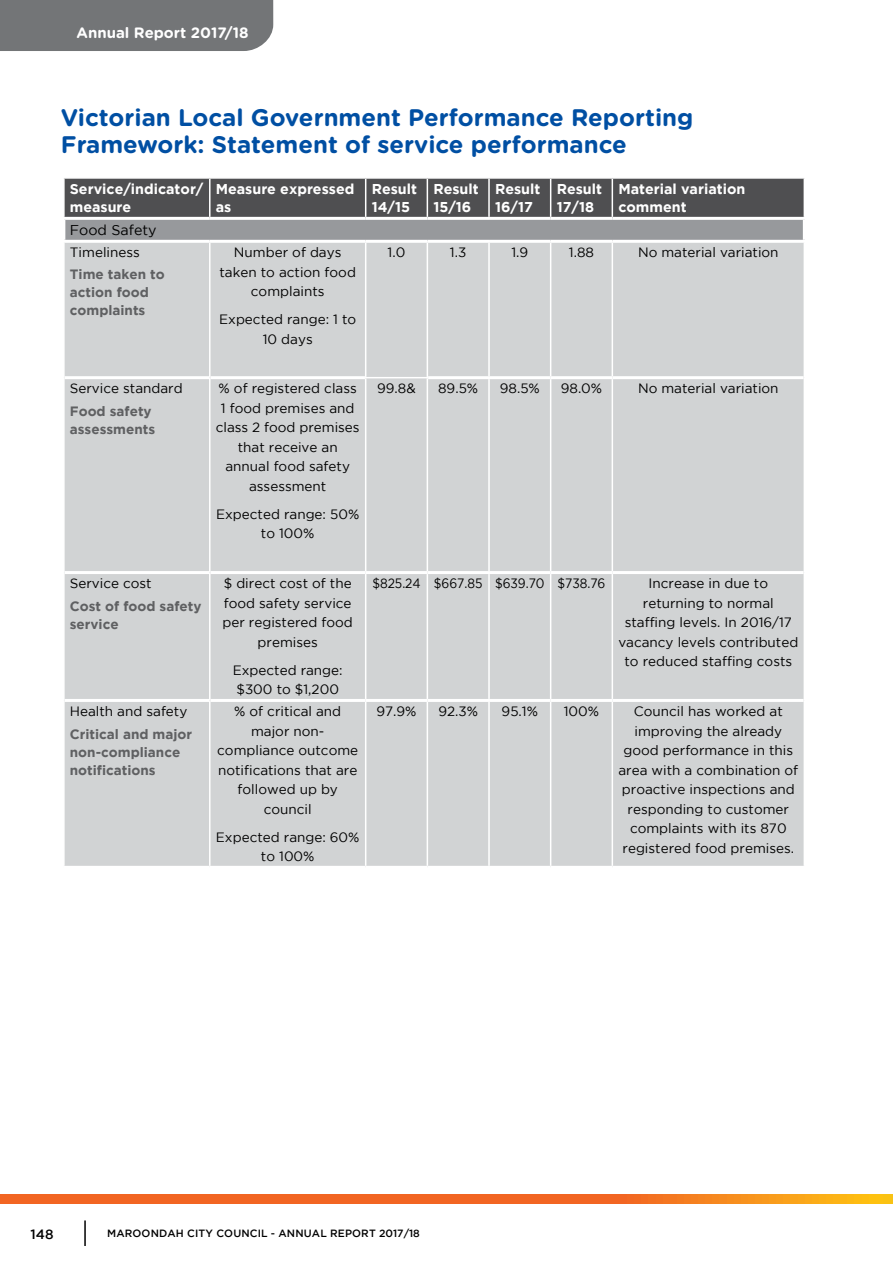
<style>
.page{position:relative;width:893px;height:1263px;background:#fff}
.page>*{position:absolute;margin:0;border:0;box-sizing:border-box;transform-origin:0 0}
.t1{font:700 24px/27px "Gotham Rounded";color:#004fa3}
.t2{font:700 15px "Gotham Rounded";color:#fff}
.t3{font:700 14.25px/18px "Gotham";color:#fff}
.t4{font:14.25px "Gotham";color:#000}
.t5{font:13.5px/19.5px "Gotham";color:#000;text-align:center}
.t6{font:700 13.5px/18px "Gotham";color:#5f6062}
.t7{font:13.5px "Gotham";color:#000;scale:.9 1}
.t8{font:500 13.5px "Gotham";color:#000}
.t9{font:500 10.5px "Gotham";letter-spacing:.015em;color:#000}
</style>
<div class="page">
<hr style="left:84px;top:1220px;width:2px;height:26px;background:#000">
<svg style="left:0;top:1195px;width:893px;height:8px;background:#f3741f"></svg>
<div style="left:0;top:0;width:273px;height:51px;background:#737577"></div>
<div style="left:65px;top:179px;width:739px;height:38px;background:#4f4f51"></div>
<div style="left:64px;top:218px;width:740px;height:23px;background:#97999c"></div>
<div style="left:65px;top:243px;width:739px;height:623px;background:#d1d3d4"></div>
<hr style="left:209px;top:179px;width:2px;height:38px;background:#fff">
<hr style="left:365px;top:179px;width:1px;height:38px;background:#fff">
<hr style="left:427px;top:179px;width:1px;height:38px;background:#fff">
<hr style="left:488px;top:179px;width:2px;height:38px;background:#fff">
<hr style="left:550px;top:179px;width:1px;height:38px;background:#fff">
<hr style="left:612px;top:179px;width:1px;height:38px;background:#fff">
<hr style="left:62px;top:217px;width:148px;height:3px;background:#fff">
<hr style="left:210px;top:217px;width:156px;height:3px;background:#fff">
<hr style="left:366px;top:217px;width:61px;height:3px;background:#fff">
<hr style="left:427px;top:217px;width:62px;height:3px;background:#fff">
<hr style="left:489px;top:217px;width:62px;height:3px;background:#fff">
<hr style="left:551px;top:217px;width:61px;height:3px;background:#fff">
<hr style="left:612px;top:217px;width:194px;height:3px;background:#fff">
<hr style="left:62px;top:240px;width:148px;height:3px;background:#fff">
<hr style="left:210px;top:240px;width:156px;height:3px;background:#fff">
<hr style="left:488px;top:243px;width:2px;height:133px;background:#fff">
<hr style="left:550px;top:243px;width:1px;height:133px;background:#fff">
<hr style="left:612px;top:243px;width:1px;height:133px;background:#fff">
<hr style="left:365px;top:243px;width:1px;height:134px;background:#fff">
<hr style="left:365px;top:378px;width:1px;height:193px;background:#fff">
<hr style="left:365px;top:574px;width:1px;height:125px;background:#fff">
<hr style="left:365px;top:702px;width:1px;height:164px;background:#fff">
<hr style="left:427px;top:378px;width:1px;height:193px;background:#fff">
<hr style="left:427px;top:574px;width:1px;height:125px;background:#fff">
<hr style="left:427px;top:702px;width:1px;height:164px;background:#fff">
<hr style="left:488px;top:379px;width:2px;height:192px;background:#fff">
<hr style="left:550px;top:379px;width:1px;height:192px;background:#fff">
<hr style="left:488px;top:574px;width:2px;height:125px;background:#fff">
<hr style="left:550px;top:574px;width:1px;height:125px;background:#fff">
<hr style="left:488px;top:702px;width:2px;height:164px;background:#fff">
<hr style="left:550px;top:702px;width:1px;height:164px;background:#fff">
<hr style="left:612px;top:379px;width:1px;height:192px;background:#fff">
<hr style="left:612px;top:574px;width:1px;height:125px;background:#fff">
<hr style="left:612px;top:702px;width:1px;height:164px;background:#fff">
<hr style="left:211px;top:376px;width:154px;height:3px;background:#fff">
<hr style="left:211px;top:571px;width:155px;height:3px;background:#fff">
<hr style="left:211px;top:699px;width:155px;height:3px;background:#fff">
<hr style="left:366px;top:571px;width:61px;height:3px;background:#fff">
<hr style="left:366px;top:699px;width:61px;height:3px;background:#fff">
<hr style="left:428px;top:376px;width:61px;height:3px;background:#fff">
<hr style="left:489px;top:376px;width:62px;height:3px;background:#fff">
<hr style="left:427px;top:571px;width:62px;height:3px;background:#fff">
<hr style="left:489px;top:571px;width:62px;height:3px;background:#fff">
<hr style="left:427px;top:699px;width:62px;height:3px;background:#fff">
<hr style="left:489px;top:699px;width:62px;height:3px;background:#fff">
<hr style="left:551px;top:376px;width:61px;height:3px;background:#fff">
<hr style="left:551px;top:571px;width:61px;height:3px;background:#fff">
<hr style="left:551px;top:699px;width:61px;height:3px;background:#fff">
<hr style="left:612px;top:376px;width:192px;height:3px;background:#fff">
<hr style="left:612px;top:571px;width:192px;height:3px;background:#fff">
<hr style="left:612px;top:699px;width:192px;height:3px;background:#fff">
<hr style="left:65px;top:376px;width:144px;height:3px;background:#fff">
<hr style="left:65px;top:571px;width:144px;height:3px;background:#fff">
<hr style="left:65px;top:699px;width:144px;height:3px;background:#fff">
<hr style="left:209px;top:243px;width:2px;height:135px;background:#fff">
<hr style="left:209px;top:378px;width:2px;height:194px;background:#fff">
<hr style="left:209px;top:572px;width:2px;height:128px;background:#fff">
<hr style="left:209px;top:700px;width:2px;height:166px;background:#fff">
<hr style="left:427px;top:243px;width:1px;height:134px;background:#fff">
<hr style="left:365px;top:377px;width:63px;height:1px;background:#fff">
<hr style="left:62px;top:220px;width:3px;height:20px;background:#fff">
<hr style="left:803px;top:220px;width:3px;height:20px;background:#fff">
<hr style="left:366px;top:240px;width:61px;height:3px;background:#fff">
<hr style="left:427px;top:240px;width:62px;height:3px;background:#fff">
<hr style="left:489px;top:240px;width:62px;height:3px;background:#fff">
<hr style="left:551px;top:240px;width:61px;height:3px;background:#fff">
<hr style="left:612px;top:240px;width:194px;height:3px;background:#fff">
<p class="t2" style="left:77px;top:22px;width:174px">Annual Report 2017/18</p>
<h1 class="t1" style="left:61px;top:103px;width:634px">Victorian Local Government Performance Reporting<br>Framework: Statement of service performance</h1>
<p class="t3" style="left:70px;top:180px;width:135px">Service/indicator/ measure</p>
<p class="t3" style="left:216px;top:180px;width:140px">Measure expressed as</p>
<p class="t3" style="left:372px;top:180px;width:47px">Result<br>14/15</p>
<p class="t3" style="left:433px;top:180px;width:47px">Result<br>15/16</p>
<p class="t3" style="left:495px;top:180px;width:47px">Result<br>16/17</p>
<p class="t3" style="left:557px;top:180px;width:47px">Result<br>17/18</p>
<p class="t3" style="left:618px;top:180px;width:128px">Material variation comment</p>
<p class="t4" style="left:70px;top:222px;width:88px">Food Safety</p>
<p class="t5" style="left:70px;top:242px;width:71px">Timeliness</p>
<p class="t6" style="left:70px;top:265px;width:96px">Time taken to action food complaints</p>
<p class="t5" style="left:219px;top:242px;width:138px">Number of days taken to action food complaints</p>
<p class="t5" style="left:219px;top:309px;width:139px">Expected range: 1 to<br>10 days</p>
<p class="t5" style="left:388px;top:242px;width:19px">1.0</p>
<p class="t5" style="left:450px;top:242px;width:18px">1.3</p>
<p class="t5" style="left:511px;top:242px;width:18px">1.9</p>
<p class="t5" style="left:569px;top:242px;width:27px">1.88</p>
<p class="t5" style="left:638px;top:242px;width:142px">No material variation</p>
<p class="t5" style="left:70px;top:379px;width:114px">Service standard</p>
<p class="t6" style="left:70px;top:402px;width:87px">Food safety assessments</p>
<p class="t5" style="left:216px;top:379px;width:145px">% of registered class<br>1 food premises and class 2 food premises that receive an annual food safety assessment</p>
<p class="t5" style="left:216px;top:504px;width:145px">Expected range: 50% to 100%</p>
<p class="t5" style="left:377px;top:379px;width:40px">99.8&amp;</p>
<p class="t5" style="left:438px;top:379px;width:42px">89.5%</p>
<p class="t5" style="left:500px;top:379px;width:42px">98.5%</p>
<p class="t5" style="left:561px;top:379px;width:43px">98.0%</p>
<p class="t5" style="left:638px;top:379px;width:142px">No material variation</p>
<p class="t5" style="left:70px;top:574px;width:83px">Service cost</p>
<p class="t6" style="left:70px;top:596px;width:133px">Cost of food safety service</p>
<p class="t5" style="left:70px;top:701px;width:119px">Health and safety</p>
<p class="t6" style="left:70px;top:724px;width:124px">Critical and major non-compliance notifications</p>
<p class="t5" style="left:222px;top:574px;width:132px">$ direct cost of the food safety service per registered food premises</p>
<p class="t5" style="left:233px;top:660px;width:111px;text-align:left">Expected range: $300 to $1,200</p>
<p class="t5" style="left:217px;top:701px;width:142px">% of critical and major non&shy;compliance outcome notifications that are followed up by council</p>
<p class="t5" style="left:216px;top:827px;width:145px">Expected range: 60% to 100%</p>
<p class="t7" style="left:372px;top:576px;width:260px">$825.24 $667.85 $639.70 $738.76</p>
<p class="t5" style="left:618px;top:574px;width:182px">Increase in due to returning to normal staffing levels. In 2016/17 vacancy levels contributed to reduced staffing costs</p>
<p class="t5" style="left:376px;top:701px;width:42px">97.9%</p>
<p class="t5" style="left:438px;top:701px;width:41px">92.3%</p>
<p class="t5" style="left:502px;top:701px;width:38px">95.1%</p>
<p class="t5" style="left:564px;top:701px;width:37px">100%</p>
<p class="t5" style="left:618px;top:701px;width:181px">Council has worked at improving the already good performance in this area with a combination of proactive inspections and responding to customer complaints with its 870 registered food premises.</p>
<p class="t8" style="left:31px;top:1226px;width:25px">148</p>
<p class="t9" style="left:107px;top:1227px;width:314px">MAROONDAH CITY COUNCIL - ANNUAL REPORT 2017/18</p>
</div>
